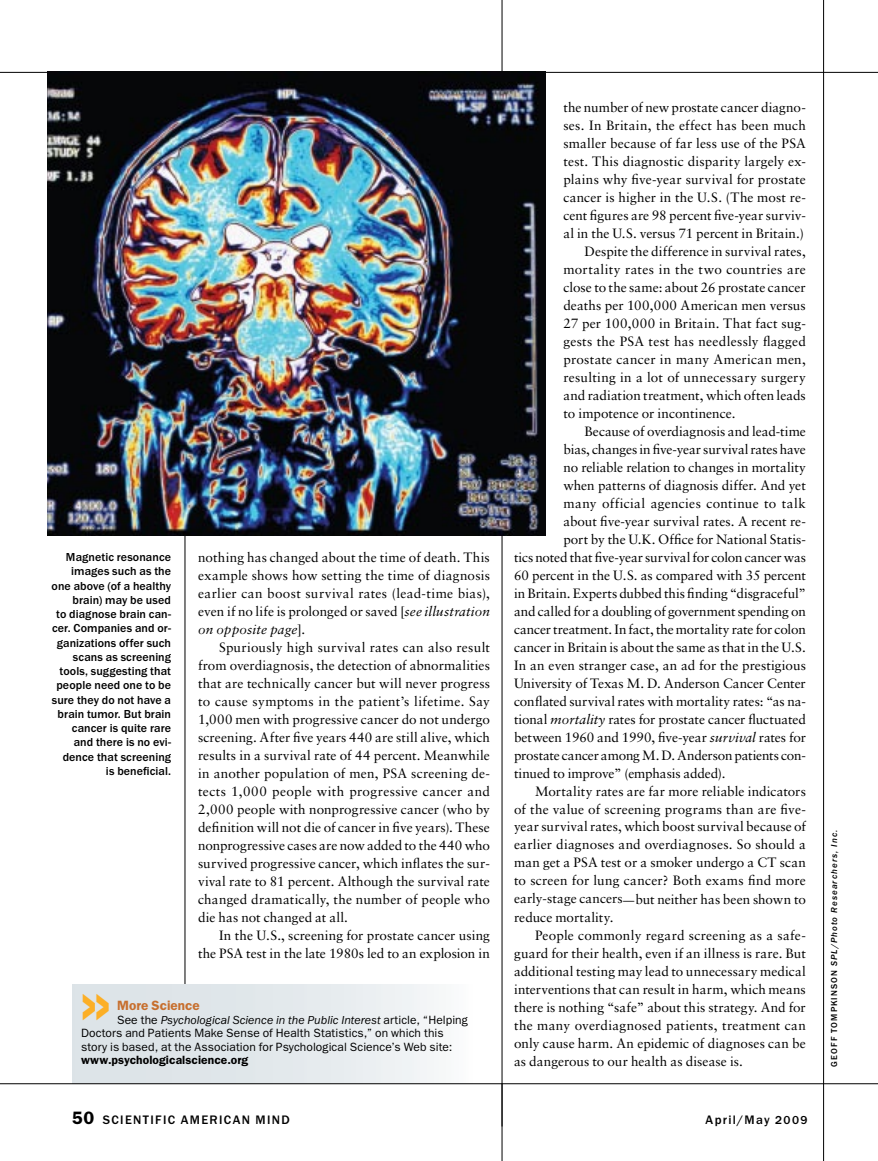
<style>
.page{position:relative;width:878px;height:1161px;background:#fff}
.page>*{position:absolute;margin:0;border:0;box-sizing:border-box;transform-origin:0 0}
.t1{font:48px "ITC Franklin Gothic Std Hvy";color:#fcaf26;scale:.5 1}
.t2{font:13.5px/18px "Sabon LT Std";letter-spacing:.005em;color:#000;text-align:justify}
.t3{font:13.5px "Sabon LT Std";letter-spacing:-.015em;color:#000}
.t4{font:13.5px "Sabon LT Std";letter-spacing:.025em;color:#000}
.t5{font:13.5px "Sabon LT Std";letter-spacing:.03em;color:#000}
.t6{font:600 13.5px "ITC Franklin Gothic Std";letter-spacing:.005em;color:#c76f2e}
.t7{font:500 12.75px "ITC Franklin Gothic Std";letter-spacing:.11em;color:#000}
.t8{font:500 12px/14.2px "ITC Franklin Gothic Std";letter-spacing:.01em;color:#000;text-align:right}
.t9{font:12px/13.5px "ITC Franklin Gothic Std";letter-spacing:.01em;color:#000}
.t10{font:600 12px "ITC Franklin Gothic Std";letter-spacing:.005em;color:#000}
.t11{font:9px "ITC Franklin Gothic Std Med It";color:#000}
.s1{font-style:italic}
.s2{font-size:11.25px}
.s3{font-weight:600;font-size:18px}
.s4{font-size:12px}
.s5{font-family:"ITC Franklin Gothic Std";font-weight:500}
</style>
<div class="page">
<hr style="left:823px;top:0;width:1px;height:1161px;background:#000">
<hr style="left:0;top:72px;width:878px;height:1px;background:#000">
<hr style="left:184px;top:72px;width:1px;height:1011px;background:#000">
<div style="left:72px;top:984px;width:429px;height:100px;background:linear-gradient(to right,#d6dee3,#f8fafb)"></div>
<hr style="left:0;top:1083px;width:878px;height:1px;background:#000">
<hr style="left:501px;top:1083px;width:1px;height:78px;background:#000">
<hr style="left:501px;top:0;width:1px;height:1126px;background:#000">
<img style="left:47px;top:72px;width:498px;height:464px">
<p class="t8" style="left:52px;top:550px;width:121px">Magnetic resonance images such as the one above (of a healthy brain) may be used<br>to diagnose brain can&shy;cer. Companies and or&shy;ganizations offer such scans as screening tools, suggesting that people need one to be sure they do not have a brain tumor. But brain cancer is quite rare and there is no evi&shy;dence that screening is beneficial.</p>
<p class="t2" style="left:198px;top:548px;width:293px">nothing has changed about the time of death. This example shows how setting the time of diagnosis earlier can boost survival rates (lead-time bias), even if no life is prolonged or saved [<span class="s1">see illustration on opposite page</span>].</p>
<p class="t2" style="left:198px;top:638px;width:293px;text-indent:21px">Spuriously high survival rates can also result from overdiagnosis, the detection of abnormalities that are technically cancer but will never progress to cause symptoms in the patient’s lifetime. Say 1,000 men with progressive cancer do not undergo screening. After five years 440 are still alive, which results in a survival rate of 44 percent. Meanwhile in another population of men, PSA screening de&shy;tects 1,000 people with progressive cancer and 2,000 people with nonprogressive cancer (who by definition will not die of cancer in five years). These nonprogressive cases are now added to the 440 who survived progressive cancer, which inflates the sur&shy;vival rate to 81 percent. Although the survival rate changed dramatically, the number of people who die has not changed at all.</p>
<p class="t2" style="left:198px;top:926px;width:293px;text-align:right">In the U.S., screening for prostate cancer using the PSA test in the late 1980s led to an explosion in</p>
<h1 class="t1" style="left:82px;top:976px;width:57px">&gt;&gt;</h1>
<p class="t6" style="left:117px;top:997px;width:84px">More Science</p>
<p class="t9" style="left:81px;top:1013px;width:388px;text-indent:36px">See the <span class="s1">Psychological Science in the Public Interest</span> article, “Helping<br>Doctors and Patients Make Sense of Health Statistics,” on which this story is based, at the Association for Psychological Science’s Web site:</p>
<p class="t10" style="left:81px;top:1053px;width:169px">www.psychologicalscience.org</p>
<p class="t2" style="left:563px;top:98px;width:244px">the number of new prostate cancer diagno-</p>
<p class="t4" style="left:563px;top:117px;width:244px">ses. In Britain, the effect has been much</p>
<p class="t2" style="left:563px;top:134px;width:244px">smaller because of far less use of the PSA</p>
<p class="t2" style="left:563px;top:152px;width:244px">test. This diagnostic disparity largely ex-</p>
<p class="t2" style="left:563px;top:170px;width:244px">plains why five-year survival for prostate</p>
<p class="t2" style="left:563px;top:188px;width:244px">cancer is higher in the U.S. (The most re-</p>
<p class="t2" style="left:563px;top:206px;width:244px">cent figures are 98 percent five-year surviv-</p>
<p class="t2" style="left:563px;top:224px;width:242px">al in the U.S. versus 71 percent in Britain.)</p>
<p class="t2" style="left:584px;top:242px;width:223px">Despite the difference in survival rates,</p>
<p class="t5" style="left:563px;top:261px;width:244px">mortality rates in the two countries are</p>
<p class="t2" style="left:563px;top:278px;width:244px">close to the same: about 26 prostate cancer</p>
<p class="t2" style="left:563px;top:296px;width:244px">deaths per 100,000 American men versus</p>
<p class="t2" style="left:563px;top:314px;width:244px">27 per 100,000 in Britain. That fact sug-</p>
<p class="t2" style="left:563px;top:332px;width:244px">gests the PSA test has needlessly flagged</p>
<p class="t2" style="left:563px;top:350px;width:244px">prostate cancer in many American men,</p>
<p class="t4" style="left:563px;top:369px;width:244px">resulting in a lot of unnecessary surgery</p>
<p class="t2" style="left:563px;top:386px;width:244px">and radiation treatment, which often leads</p>
<p class="t2" style="left:563px;top:404px;width:174px">to impotence or incontinence.</p>
<p class="t2" style="left:584px;top:422px;width:223px">Because of overdiagnosis and lead-time</p>
<p class="t2" style="left:563px;top:440px;width:244px">bias, changes in five-year survival rates have</p>
<p class="t2" style="left:563px;top:458px;width:244px">no reliable relation to changes in mortality</p>
<p class="t2" style="left:563px;top:476px;width:244px">when patterns of diagnosis differ. And yet</p>
<p class="t4" style="left:563px;top:495px;width:244px">many official agencies continue to talk</p>
<p class="t2" style="left:563px;top:512px;width:244px">about five-year survival rates. A recent re-</p>
<p class="t2" style="left:563px;top:530px;width:244px">port by the U.K. Office for National Statis-</p>
<p class="t3" style="left:514px;top:549px;width:293px">tics noted that five-year survival for colon cancer was</p>
<p class="t2" style="left:514px;top:566px;width:293px">60 percent in the U.S. as compared with 35 percent</p>
<p class="t2" style="left:514px;top:584px;width:293px">in Britain. Experts dubbed this finding “disgraceful”</p>
<p class="t3" style="left:514px;top:603px;width:293px">and called for a doubling of government spending on</p>
<p class="t3" style="left:514px;top:621px;width:293px">cancer treatment. In fact, the mortality rate for colon</p>
<p class="t2" style="left:514px;top:638px;width:293px">cancer in Britain is about the same as that in the U.S.</p>
<p class="t2" style="left:514px;top:656px;width:293px">In an even stranger case, an ad for the prestigious</p>
<p class="t2" style="left:514px;top:674px;width:293px">University of Texas M. D. Anderson Cancer Center</p>
<p class="t2" style="left:514px;top:692px;width:293px">conflated survival rates with mortality rates: “as na-</p>
<p class="t2" style="left:514px;top:710px;width:293px">tional <span class="s1">mortality</span> rates for prostate cancer fluctuated</p>
<p class="t2" style="left:514px;top:728px;width:293px">between 1960 and 1990, five-year <span class="s1">survival</span> rates for</p>
<p class="t3" style="left:514px;top:747px;width:293px">prostate cancer among M. D. Anderson patients con-</p>
<p class="t3" style="left:514px;top:765px;width:213px">tinued to improve” (emphasis added).</p>
<p class="t2" style="left:535px;top:782px;width:272px">Mortality rates are far more reliable indicators</p>
<p class="t2" style="left:514px;top:800px;width:293px">of the value of screening programs than are five-</p>
<p class="t2" style="left:514px;top:818px;width:293px">year survival rates, which boost survival because of</p>
<p class="t2" style="left:514px;top:836px;width:293px">earlier diagnoses and overdiagnoses. So should a</p>
<p class="t2" style="left:514px;top:854px;width:293px">man get a PSA test or a smoker undergo a CT scan</p>
<p class="t2" style="left:514px;top:872px;width:293px">to screen for lung cancer? Both exams find more</p>
<p class="t2" style="left:514px;top:890px;width:293px">early-stage cancers<span class="s2">—</span>but neither has been shown to</p>
<p class="t2" style="left:514px;top:908px;width:101px">reduce mortality.</p>
<p class="t2" style="left:535px;top:926px;width:272px">People commonly regard screening as a safe-</p>
<p class="t2" style="left:514px;top:944px;width:293px">guard for their health, even if an illness is rare. But</p>
<p class="t2" style="left:514px;top:962px;width:293px">additional testing may lead to unnecessary medical</p>
<p class="t2" style="left:514px;top:980px;width:293px">interventions that can result in harm, which means</p>
<p class="t2" style="left:514px;top:998px;width:293px">there is nothing “safe” about this strategy. And for</p>
<p class="t2" style="left:514px;top:1016px;width:293px">the many overdiagnosed patients, treatment can</p>
<p class="t2" style="left:514px;top:1034px;width:293px">only cause harm. An epidemic of diagnoses can be</p>
<p class="t2" style="left:514px;top:1052px;width:230px">as dangerous to our health as disease is.</p>
<p class="t7" style="left:72px;top:1112px;width:219px"><span class="s3">50</span> scientific american mind</p>
<p class="t7" style="left:705px;top:1112px;width:103px">April/May <span class="s4">2009</span></p>
<p class="t11" style="left:829px;top:1066px;width:238px;rotate:-90deg"><span class="s5">GEOFF TOMPKINSON</span> SPL/Photo Researchers, Inc.</p>
</div>
